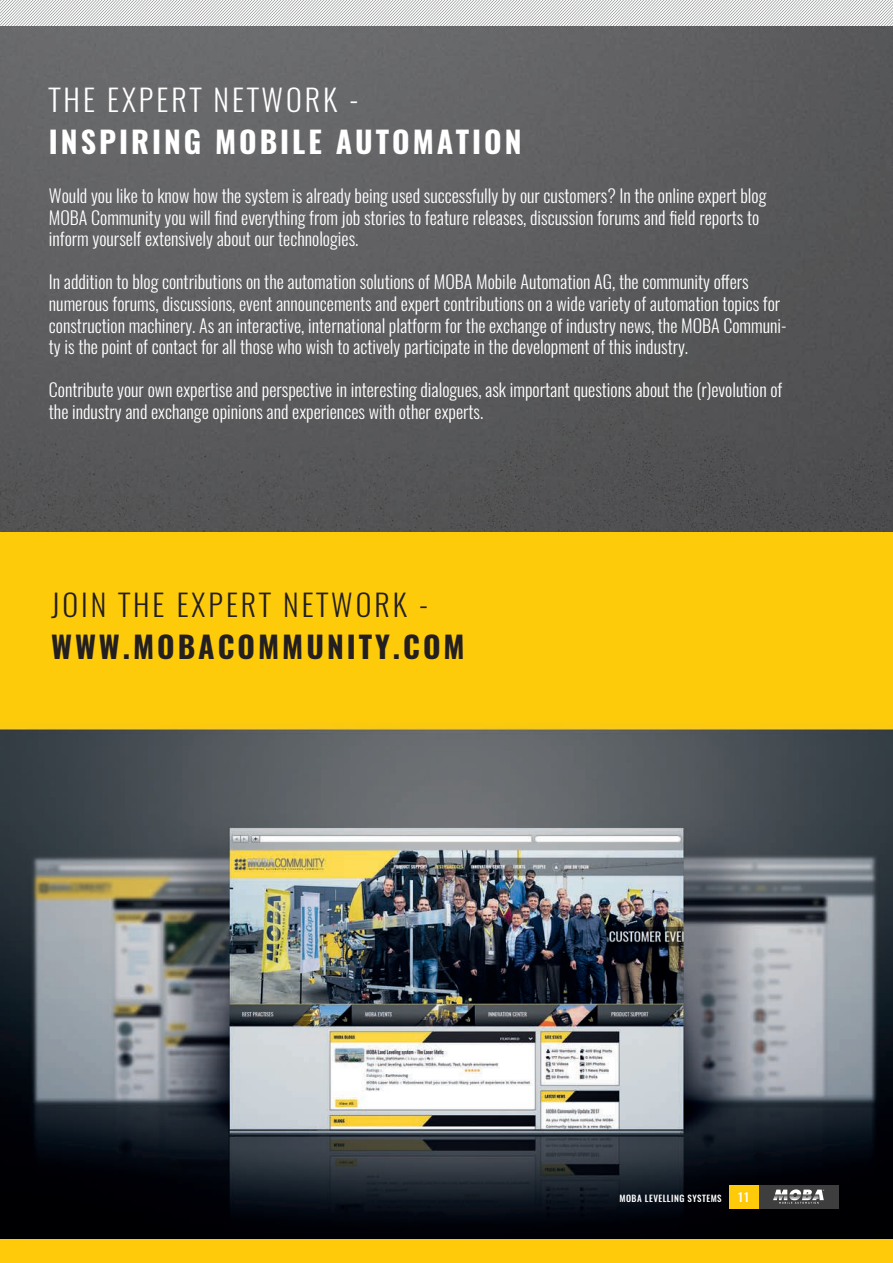
<style>
.page{position:relative;width:893px;height:1263px;background:#fff}
.page>*{position:absolute;margin:0;border:0;box-sizing:border-box;transform-origin:0 0}
.t1{font:700 30px "Oswald";letter-spacing:.1em;color:#fff}
.t2{font:300 30px "Oswald";letter-spacing:.1em;color:#231f20}
.t3{font:700 30px "Oswald";letter-spacing:.1em;color:#231f20}
.t4{font:300 30px "Oswald";letter-spacing:.1em;color:#fff}
.t5{font:300 18px/21.6px "Oswald";color:#fff}
.t6{font:500 12px "Oswald";color:#fff}
.t7{font:500 9px "Oswald";letter-spacing:.05em;color:#fff}
</style>
<div class="page">
<img style="left:0;top:531px;width:893px;height:708px">
<img style="left:0;top:25px;width:893px;height:506px">
<img style="left:0;top:0;width:893px;height:25px">
<div style="left:0;top:1239px;width:893px;height:24px;background:#feca0a"></div>
<div style="left:758px;top:1185px;width:81px;height:24px;background:#3e3e3f"></div>
<div style="left:729px;top:1185px;width:29px;height:24px;background:#feca0a"></div>
<svg style="left:773px;top:1189px;width:51px;height:15px"></svg>
<p class="t4" style="left:49px;top:79px;width:311px">THE EXPERT NETWORK -</p>
<p class="t1" style="left:49px;top:121px;width:474px">INSPIRING MOBILE AUTOMATION</p>
<p class="t5" style="left:49px;top:185px;width:719px">Would you like to know how the system is already being used successfully by our customers? In the online expert blog<br>MOBA Community you will find everything from job stories to feature releases, discussion forums and field reports to inform yourself extensively about our technologies.</p>
<p class="t5" style="left:49px;top:271px;width:739px">In addition to blog contributions on the automation solutions of MOBA Mobile Automation AG, the community offers numerous forums, discussions, event announcements and expert contributions on a wide variety of automation topics for construction machinery. As an interactive, international platform for the exchange of industry news, the MOBA Communi&shy;ty is the point of contact for all those who wish to actively participate in the development of this industry.</p>
<p class="t5" style="left:49px;top:379px;width:735px">Contribute your own expertise and perspective in interesting dialogues, ask important questions about the (r)evolution of the industry and exchange opinions and experiences with other experts.</p>
<p class="t2" style="left:51px;top:585px;width:378px">JOIN THE EXPERT NETWORK -</p>
<p class="t3" style="left:51px;top:626px;width:415px">WWW.MOBACOMMUNITY.COM</p>
<p class="t7" style="left:619px;top:1192px;width:104px">MOBA LEVELLING SYSTEMS</p>
<p class="t6" style="left:738px;top:1189px;width:13px">11</p>
</div>
